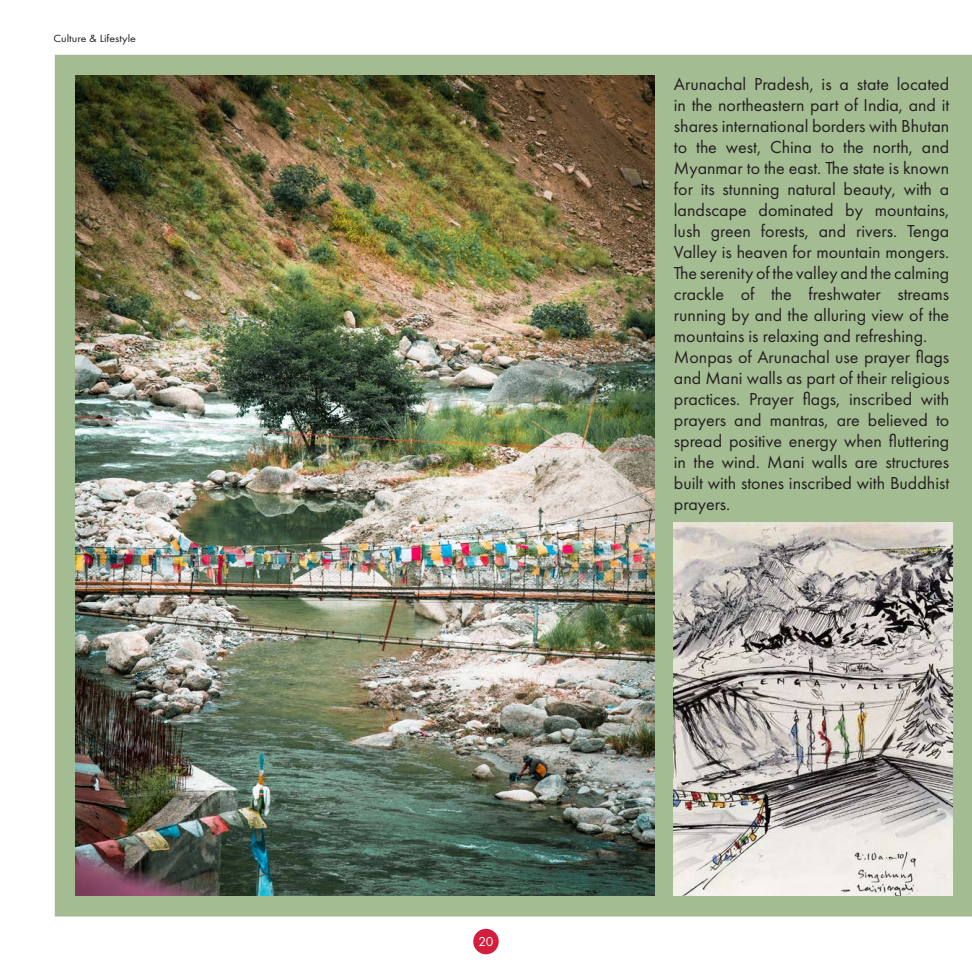
<style>
.page{position:relative;width:972px;height:972px;background:#fff}
.page>*{position:absolute;margin:0;border:0;box-sizing:border-box;transform-origin:0 0}
.t1{font:18px/21px "Futura PT";color:#231f20}
.t2{font:13.5px "Futura PT";color:#fff}
.t3{font:10.8px "Futura PT";color:#231f20;scale:1.11 1}
</style>
<div class="page">
<div style="left:473px;top:929px;width:26px;height:25px;background:#d41e3d;border-radius:50%"></div>
<div style="left:54px;top:54px;width:918px;height:863px;background:#a4bc92"></div>
<img style="left:76px;top:76px;width:578px;height:819px">
<img style="left:674px;top:523px;width:278px;height:372px">
<p class="t3" style="left:53px;top:32px;width:76px">Culture &amp; Lifestyle</p>
<p class="t2" style="left:478px;top:933px;width:16px">20</p>
<p class="t1" style="left:674px;top:73px;width:277px">Arunachal Pradesh, is a state located in the northeastern part of India, and it shares international borders with Bhutan to the west, China to the north, and Myanmar to the east. The state is known for its stunning natural beauty, with a landscape dominated by mountains, lush green forests, and rivers. Tenga Valley is heaven for mountain mongers.<br>The serenity of the valley and the calming crackle of the freshwater streams running by and the alluring view of the mountains is relaxing and refreshing.<br>Monpas of Arunachal use prayer flags and Mani walls as part of their religious practices. Prayer flags, inscribed with prayers and mantras, are believed to spread positive energy when fluttering in the wind. Mani walls are structures built with stones inscribed with Buddhist prayers.</p>
</div>
